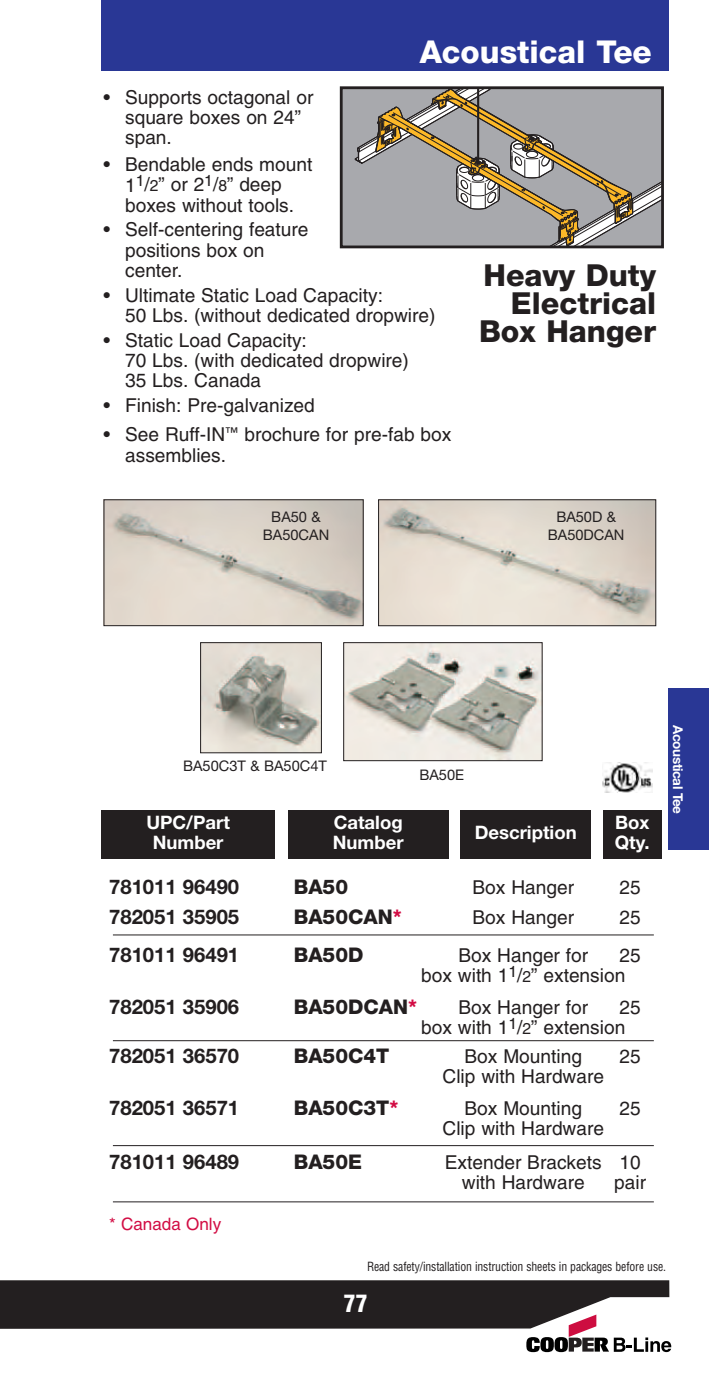
<style>
.page{position:relative;width:709px;height:1377px;background:#fff}
.page>*{position:absolute;margin:0;border:0;box-sizing:border-box;transform-origin:0 0}
.t1{font:800 31.5px "Helvetica Neue";color:#fff}
.t2{font:800 30.38px/28.1px "Helvetica Neue";color:#231f20;text-align:right}
.t3{font:900 condensed 23.62px "Helvetica";color:#fff}
.t4{font:700 20.25px "Helvetica Neue";color:#231f20}
.t5{font:800 20.25px "Helvetica Neue";color:#231f20}
.t6{font:19.12px/20.2px "Helvetica";color:#231f20}
.t7{font:700 18.45px/20.2px "Helvetica Neue";color:#fff}
.t8{font:17.1px "Helvetica";color:#d20d44}
.t9{font:14.62px/17.6px "Helvetica Neue";color:#231f20;text-align:center}
.t10{font:700 13.5px "Helvetica Neue";letter-spacing:-.03em;color:#fff}
.t11{font:condensed 12.38px "Helvetica";letter-spacing:-.01em;color:#231f20;scale:.95 1}
.s1{font-size:15.75px}
.s2{color:#d20d44}
</style>
<div class="page">
<div style="left:101px;top:0;width:567px;height:71px;background:#293795"></div>
<div style="left:668px;top:688px;width:41px;height:162px;background:#293795"></div>
<div style="left:101px;top:810px;width:174px;height:49px;background:#231f20"></div>
<div style="left:460px;top:810px;width:131px;height:49px;background:#231f20"></div>
<div style="left:288px;top:810px;width:160px;height:49px;background:#231f20"></div>
<div style="left:603px;top:810px;width:59px;height:49px;background:#231f20"></div>
<hr style="left:113px;top:935px;width:541px;height:1px;background:#231f20">
<hr style="left:113px;top:1040px;width:541px;height:1px;background:#231f20">
<div style="left:344px;top:90px;width:10px;height:154px;background:#a8a9ad"></div>
<svg style="left:354px;top:90px;width:306px;height:154px"></svg>
<div style="left:340px;top:86px;width:324px;height:162px;border:3px solid #231f20"></div>
<hr style="left:113px;top:1145px;width:541px;height:1px;background:#231f20">
<hr style="left:113px;top:1201px;width:541px;height:1px;background:#231f20">
<img style="left:602px;top:762px;width:51px;height:31px">
<svg style="left:0;top:1280px;width:671px;height:72px"></svg>
<img style="left:106px;top:502px;width:255px;height:122px">
<div style="left:104px;top:500px;width:259px;height:126px;border:1px solid #231f20"></div>
<img style="left:202px;top:644px;width:118px;height:107px">
<div style="left:200px;top:642px;width:122px;height:111px;border:1px solid #231f20"></div>
<img style="left:345px;top:644px;width:195px;height:115px">
<div style="left:343px;top:642px;width:199px;height:119px;border:1px solid #231f20"></div>
<img style="left:380px;top:502px;width:274px;height:122px">
<div style="left:378px;top:500px;width:278px;height:126px;border:1px solid #231f20"></div>
<h1 class="t1" style="left:420px;top:41px;width:234px">Acoustical Tee</h1>
<p class="t6" style="left:125px;top:89px;width:190px;text-indent:-22px">• Supports octagonal or square boxes on 24” span.</p>
<p class="t6" style="left:104px;top:156px;width:210px;text-align:center">• Bendable ends mount<br>1<sup>1</sup>/<span class="s1">2</span>” or 2<sup>1</sup>/<span class="s1">8</span>” deep boxes without tools.</p>
<p class="t6" style="left:125px;top:221px;width:185px;text-indent:-22px">• Self-centering feature positions box on center.</p>
<p class="t6" style="left:125px;top:287px;width:312px;text-indent:-22px">• Ultimate Static Load Capacity:<br>50 Lbs. (without dedicated dropwire)</p>
<p class="t6" style="left:125px;top:332px;width:285px;text-indent:-22px">• Static Load Capacity:<br>70 Lbs. (with dedicated dropwire)<br>35 Lbs. Canada</p>
<p class="t6" style="left:104px;top:397px;width:213px">• Finish: Pre-galvanized</p>
<p class="t6" style="left:125px;top:426px;width:328px;text-indent:-22px">• See Ruff-IN<sup>™</sup> brochure for pre-fab box assemblies.</p>
<h2 class="t2" style="left:479px;top:264px;width:179px">Heavy Duty<br>Electrical<br>Box Hanger</h2>
<p class="t9" style="left:263px;top:510px;width:68px">BA50 &amp;<br>BA50CAN</p>
<p class="t9" style="left:548px;top:510px;width:78px">BA50D &amp;<br>BA50DCAN</p>
<p class="t9" style="left:183px;top:759px;width:145px">BA50C3T &amp; BA50C4T</p>
<p class="t9" style="left:419px;top:768px;width:46px">BA50E</p>
<p class="t7" style="left:333px;top:814px;width:72px">Catalog<br>Number</p>
<p class="t7" style="left:615px;top:814px;width:36px">Box<br>Qty.</p>
<p class="t7" style="left:146px;top:814px;width:85px;text-align:center">UPC/Part<br>Number</p>
<p class="t7" style="left:475px;top:824px;width:104px">Description</p>
<p class="t4" style="left:109px;top:880px;width:132px">781011 96490</p>
<p class="t5" style="left:294px;top:880px;width:56px">BA50</p>
<p class="t6" style="left:472px;top:879px;width:103px">Box Hanger</p>
<p class="t6" style="left:619px;top:879px;width:23px">25</p>
<p class="t4" style="left:109px;top:909px;width:132px">782051 35905</p>
<p class="t5" style="left:294px;top:909px;width:109px">BA50CAN<span class="s2">*</span></p>
<p class="t6" style="left:472px;top:908px;width:103px">Box Hanger</p>
<p class="t6" style="left:619px;top:908px;width:23px">25</p>
<p class="t4" style="left:109px;top:947px;width:132px">781011 96491</p>
<p class="t5" style="left:294px;top:947px;width:71px">BA50D</p>
<p class="t6" style="left:458px;top:947px;width:131px">Box Hanger for</p>
<p class="t6" style="left:421px;top:947px;width:221px;text-indent:198px">25 box with 1<sup>1</sup>/<span class="s1">2</span>” extension</p>
<p class="t4" style="left:109px;top:999px;width:132px">782051 35906</p>
<p class="t5" style="left:294px;top:999px;width:125px">BA50DCAN<span class="s2">*</span></p>
<p class="t6" style="left:458px;top:998px;width:131px">Box Hanger for</p>
<p class="t6" style="left:421px;top:998px;width:221px;text-indent:198px">25 box with 1<sup>1</sup>/<span class="s1">2</span>” extension</p>
<p class="t4" style="left:109px;top:1049px;width:132px">782051 36570</p>
<p class="t5" style="left:294px;top:1049px;width:97px">BA50C4T</p>
<p class="t6" style="left:464px;top:1048px;width:119px">Box Mounting</p>
<p class="t6" style="left:619px;top:1048px;width:23px">25</p>
<p class="t6" style="left:442px;top:1068px;width:163px">Clip with Hardware</p>
<p class="t4" style="left:109px;top:1100px;width:132px">782051 36571</p>
<p class="t5" style="left:294px;top:1100px;width:106px">BA50C3T<span class="s2">*</span></p>
<p class="t6" style="left:464px;top:1100px;width:119px">Box Mounting</p>
<p class="t6" style="left:619px;top:1100px;width:23px">25</p>
<p class="t6" style="left:442px;top:1120px;width:163px">Clip with Hardware</p>
<p class="t4" style="left:109px;top:1154px;width:132px">781011 96489</p>
<p class="t5" style="left:294px;top:1154px;width:70px">BA50E</p>
<p class="t6" style="left:462px;top:1154px;width:180px;text-indent:-17px">Extender Brackets 10 with Hardware</p>
<p class="t6" style="left:614px;top:1174px;width:33px">pair</p>
<p class="t8" style="left:109px;top:1217px;width:114px">* Canada Only</p>
<p class="t10" style="left:683px;top:725px;width:91px;rotate:90deg">Acoustical Tee</p>
<p class="t11" style="left:367px;top:1260px;width:316px">Read safety/installation instruction sheets in packages before use.</p>
<p class="t3" style="left:344px;top:1290px;width:25px">77</p>
</div>
